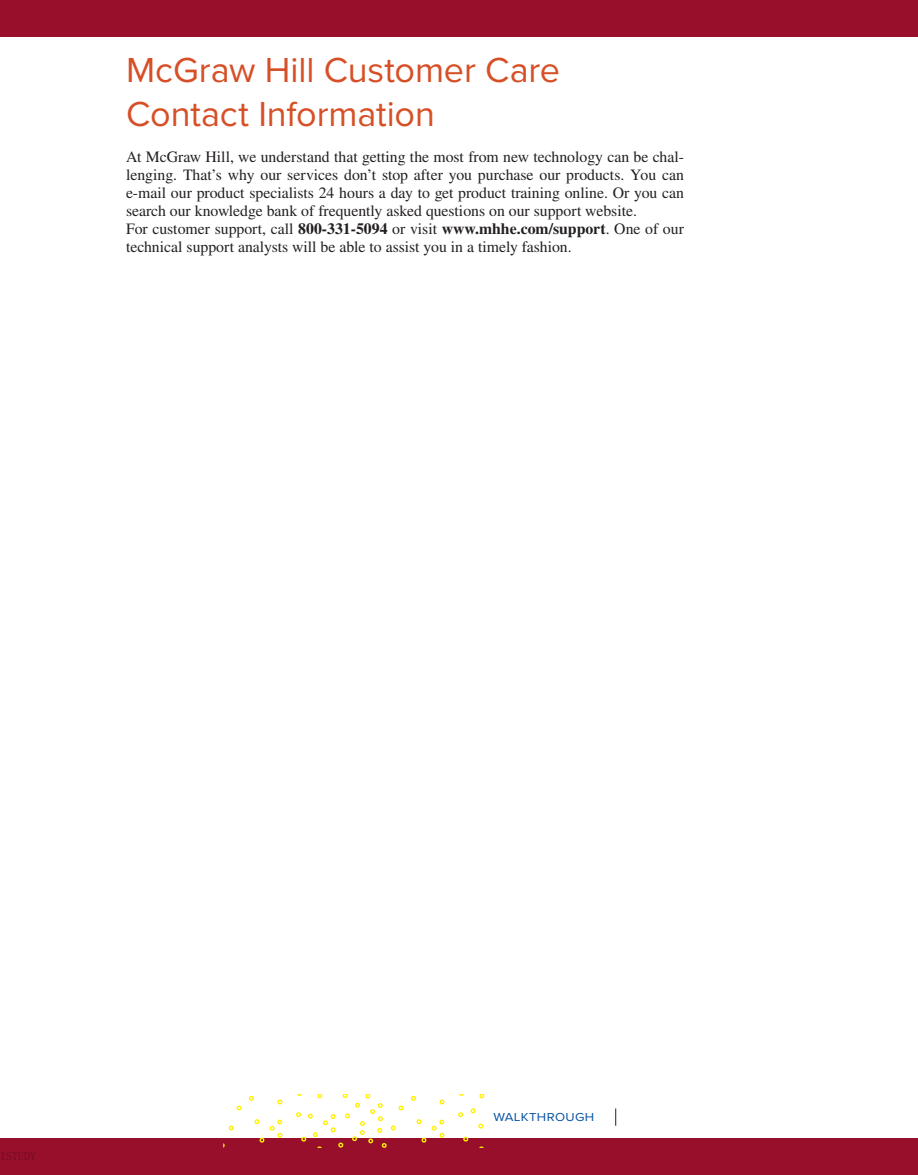
<style>
.page{position:relative;width:918px;height:1175px;background:#fff}
.page>*{position:absolute;margin:0;border:0;box-sizing:border-box;transform-origin:0 0}
.fwt_tt{font:36px/43.5px "Proxima Nova";letter-spacing:-.005em;color:#d64f26}
.fwt_tx_first{font:15.75px/18px "STIX Math Jax Main";color:#231f20;text-align:justify}
.fwt_tx{font:15.75px/18px "STIX Math Jax Main";color:#231f20}
.t1{font:12px "Proxima Nova";letter-spacing:.025em;color:#0551a4;scale:1.1 1}
.t2{font:12px "Fang Song";color:rgb(0 0 0/.3)}
.s1{font-weight:700}
</style>
<div class="page">
<div style="left:0;top:0;width:918px;height:36px;background:#980f2c"></div>
<div style="left:0;top:1138px;width:918px;height:36px;background:#980f2c"></div>
<svg style="left:615px;top:1108px;width:1px;height:17px"></svg>
<svg style="left:260px;top:1137px;width:4px;height:5px"></svg>
<svg style="left:270px;top:1119px;width:12px;height:18px"></svg>
<svg style="left:255px;top:1119px;width:4px;height:5px"></svg>
<svg style="left:278px;top:1099px;width:4px;height:5px"></svg>
<svg style="left:229px;top:1125px;width:5px;height:5px"></svg>
<svg style="left:237px;top:1105px;width:5px;height:5px"></svg>
<svg style="left:249px;top:1095px;width:5px;height:5px"></svg>
<svg style="left:422px;top:1137px;width:4px;height:5px"></svg>
<svg style="left:432px;top:1119px;width:12px;height:18px"></svg>
<svg style="left:417px;top:1119px;width:4px;height:5px"></svg>
<svg style="left:440px;top:1099px;width:4px;height:5px"></svg>
<svg style="left:411px;top:1095px;width:5px;height:5px"></svg>
<svg style="left:458px;top:1112px;width:5px;height:5px"></svg>
<svg style="left:479px;top:1094px;width:5px;height:4px"></svg>
<svg style="left:463px;top:1136px;width:5px;height:5px"></svg>
<svg style="left:471px;top:1108px;width:5px;height:5px"></svg>
<svg style="left:478px;top:1123px;width:5px;height:5px"></svg>
<svg style="left:296px;top:1094px;width:108px;height:53px"></svg>
<p class="fwt_tt" style="left:126px;top:47px;width:436px">McGraw Hill Customer Care<br>Contact Information</p>
<p class="fwt_tx_first" style="left:126px;top:149px;width:560px">At McGraw Hill, we understand that getting the most from new technology can be chal&shy;lenging. That’s why our services don’t stop after you purchase our products. You can e-mail our product specialists 24 hours a day to get product training online. Or you can search our knowledge bank of frequently asked questions on our support website.</p>
<p class="fwt_tx" style="left:126px;top:221px;width:559px">For customer support, call <span class="s1">800-331-5094</span> or visit <span class="s1">www.mhhe.com/support</span>. One of our technical support analysts will be able to assist you in a timely fashion.</p>
<p class="t2" style="left:0;top:1149px;width:37px">ISTUDY</p>
<p class="t1" style="left:493px;top:1108px;width:93px">WALKTHROUGH</p>
</div>
